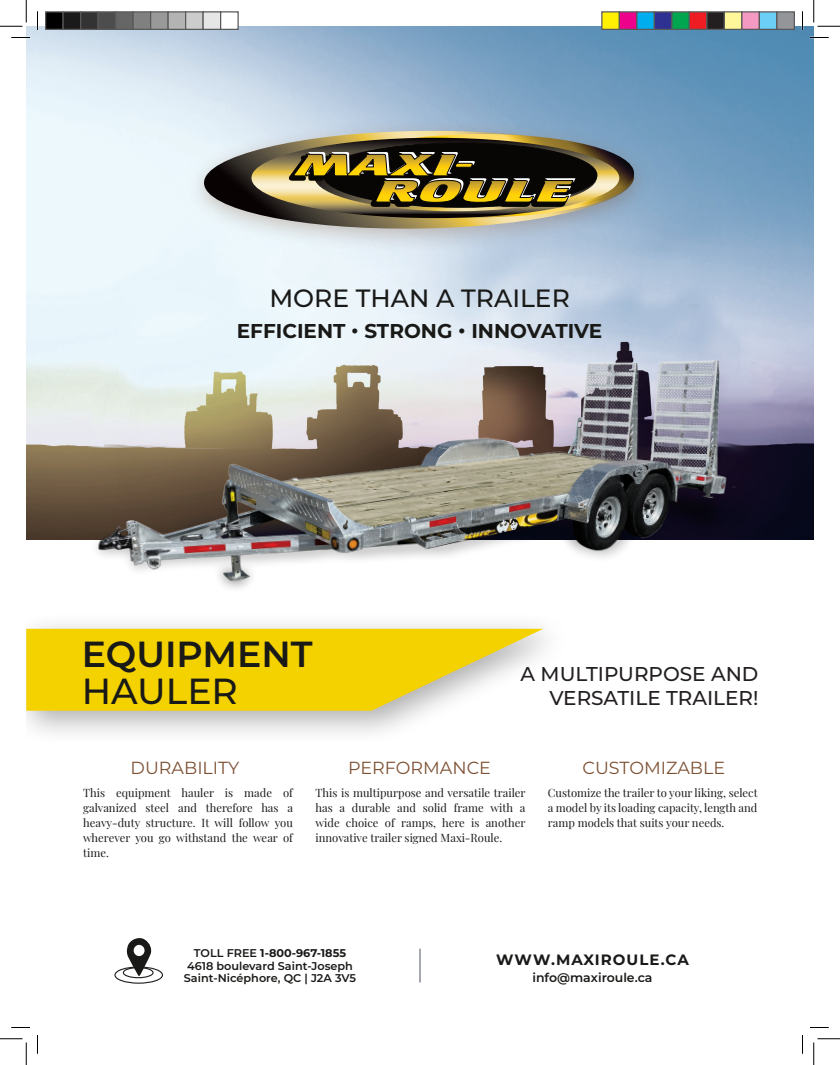
<style>
.page{position:relative;width:840px;height:1065px;background:#fff}
.page>*{position:absolute;margin:0;border:0;box-sizing:border-box;transform-origin:0 0}
.t1{font:600 36.25px/37.5px "Montserrat";color:#191917}
.t2{font:500 25px "Montserrat";color:#191917}
.t3{font:500 20px/24px "Montserrat";color:#231f20;text-align:right}
.t4{font:700 20px "Montserrat";color:#191917}
.t5{font:17.5px "Montserrat";color:#7d5134}
.t6{font:700 15px "Montserrat";letter-spacing:.07em;color:#191917}
.t7{font:600 12.5px "Montserrat";color:#191917}
.Style_de_paragraphe{font:11.25px/15px "Playfair Display";color:#191917;text-align:justify}
.t8{font:600 11.25px "Montserrat";color:#191917}
.t9{font:700 11.25px "Montserrat";color:#191917}
.s1{font-weight:500}
.s2{font-weight:600}
</style>
<div class="page">
<img style="left:26px;top:26px;width:788px;height:514px">
<img style="left:77px;top:345px;width:683px;height:244px">
<hr style="left:420px;top:949px;width:1px;height:33px;background:#4c535b">
<svg style="left:126px;top:938px;width:26px;height:38px"></svg>
<div style="left:123px;top:967px;width:31px;height:11px;border:1px solid #191917;border-radius:50%"></div>
<div style="left:114px;top:966px;width:49px;height:18px;border:1px solid #191917;border-radius:50%"></div>
<svg style="left:26px;top:279px;width:788px;height:66px;background:#d5e3ef"></svg>
<div style="left:186px;top:117px;width:467px;height:136px;background:#7d5134;opacity:.31"></div>
<svg style="left:204px;top:131px;width:430px;height:99px;background:#9ea09a"></svg>
<svg style="left:251px;top:134px;width:383px;height:84px;background:#71663f"></svg>
<div style="left:26px;top:612px;width:546px;height:133px;background:#231f20;opacity:.36"></div>
<svg style="left:26px;top:629px;width:517px;height:82px;background:#f2d527"></svg>
<svg style="left:11px;top:37px;width:19px;height:1px"></svg>
<svg style="left:810px;top:37px;width:19px;height:1px"></svg>
<svg style="left:11px;top:1027px;width:19px;height:1px"></svg>
<svg style="left:810px;top:1027px;width:19px;height:1px"></svg>
<svg style="left:37px;top:11px;width:1px;height:19px"></svg>
<svg style="left:37px;top:1035px;width:1px;height:19px"></svg>
<svg style="left:802px;top:11px;width:1px;height:19px"></svg>
<svg style="left:802px;top:1035px;width:1px;height:19px"></svg>
<svg style="left:0;top:0;width:27px;height:27px"></svg>
<svg style="left:0;top:1039px;width:27px;height:26px"></svg>
<svg style="left:814px;top:0;width:26px;height:27px"></svg>
<svg style="left:814px;top:1039px;width:26px;height:26px"></svg>
<div style="left:46px;top:12px;width:17px;height:17px;background:#000"></div>
<div style="left:45px;top:11px;width:19px;height:19px;border:1px solid #595959"></div>
<div style="left:63px;top:12px;width:18px;height:17px;background:#1a1a1a"></div>
<div style="left:62px;top:11px;width:19px;height:19px;border:1px solid #595959"></div>
<div style="left:81px;top:12px;width:17px;height:17px;background:#333"></div>
<div style="left:80px;top:11px;width:19px;height:19px;border:1px solid #595959"></div>
<div style="left:98px;top:12px;width:18px;height:17px;background:#4d4d4d"></div>
<div style="left:98px;top:11px;width:18px;height:19px;border:1px solid #595959"></div>
<div style="left:116px;top:12px;width:17px;height:17px;background:#666"></div>
<div style="left:115px;top:11px;width:19px;height:19px;border:1px solid #595959"></div>
<div style="left:133px;top:12px;width:18px;height:17px;background:#808080"></div>
<div style="left:132px;top:11px;width:19px;height:19px;border:1px solid #595959"></div>
<div style="left:151px;top:12px;width:17px;height:17px;background:#999"></div>
<div style="left:150px;top:11px;width:19px;height:19px;border:1px solid #595959"></div>
<div style="left:168px;top:12px;width:18px;height:17px;background:#b3b3b3"></div>
<div style="left:168px;top:11px;width:18px;height:19px;border:1px solid #595959"></div>
<div style="left:186px;top:12px;width:17px;height:17px;background:#ccc"></div>
<div style="left:185px;top:11px;width:19px;height:19px;border:1px solid #595959"></div>
<div style="left:203px;top:12px;width:18px;height:17px;background:#e6e6e6"></div>
<div style="left:202px;top:11px;width:19px;height:19px;border:1px solid #595959"></div>
<div style="left:221px;top:12px;width:17px;height:17px;background:#fff"></div>
<div style="left:220px;top:11px;width:19px;height:19px;border:1px solid #595959"></div>
<div style="left:602px;top:12px;width:17px;height:17px;background:#fff101"></div>
<div style="left:601px;top:11px;width:19px;height:19px;border:1px solid #595959"></div>
<div style="left:619px;top:12px;width:18px;height:17px;background:#ed028c"></div>
<div style="left:619px;top:11px;width:19px;height:19px;border:1px solid #595959"></div>
<div style="left:637px;top:12px;width:17px;height:17px;background:#00aeef"></div>
<div style="left:636px;top:11px;width:19px;height:19px;border:1px solid #595959"></div>
<div style="left:654px;top:12px;width:18px;height:17px;background:#2e3092"></div>
<div style="left:654px;top:11px;width:18px;height:19px;border:1px solid #595959"></div>
<div style="left:672px;top:12px;width:17px;height:17px;background:#00a54f"></div>
<div style="left:671px;top:11px;width:19px;height:19px;border:1px solid #595959"></div>
<div style="left:689px;top:12px;width:18px;height:17px;background:#ee1d23"></div>
<div style="left:689px;top:11px;width:19px;height:19px;border:1px solid #595959"></div>
<div style="left:707px;top:12px;width:17px;height:17px;background:#231f20"></div>
<div style="left:706px;top:11px;width:19px;height:19px;border:1px solid #595959"></div>
<div style="left:724px;top:12px;width:18px;height:17px;background:#fff79a"></div>
<div style="left:724px;top:11px;width:18px;height:19px;border:1px solid #595959"></div>
<div style="left:742px;top:12px;width:17px;height:17px;background:#f499c2"></div>
<div style="left:741px;top:11px;width:19px;height:19px;border:1px solid #595959"></div>
<div style="left:759px;top:12px;width:18px;height:17px;background:#6bcff6"></div>
<div style="left:759px;top:11px;width:19px;height:19px;border:1px solid #595959"></div>
<div style="left:777px;top:12px;width:17px;height:17px;background:#939598"></div>
<div style="left:776px;top:11px;width:19px;height:19px;border:1px solid #595959"></div>
<p class="t2" style="left:269px;top:281px;width:302px">MORE THAN A TRAILER</p>
<p class="t4" style="left:237px;top:316px;width:367px">EFFICIENT • STRONG • INNOVATIVE</p>
<p class="t1" style="left:82px;top:633px;width:232px">EQUIPMENT<br><span class="s1">HAULER</span></p>
<p class="t3" style="left:521px;top:662px;width:239px">A MULTIPURPOSE AND<br>VERSATILE TRAILER!</p>
<p class="t5" style="left:131px;top:756px;width:110px">DURABILITY</p>
<p class="t5" style="left:348px;top:756px;width:144px">PERFORMANCE</p>
<p class="t5" style="left:583px;top:756px;width:144px">CUSTOMIZABLE</p>
<p class="Style_de_paragraphe" style="left:83px;top:784px;width:211px">This equipment hauler is made of galvanized steel and therefore has a heavy-duty structure. It will follow you wherever you go withstand the wear of time.</p>
<p class="Style_de_paragraphe" style="left:316px;top:784px;width:211px">This is multipurpose and versatile trailer has a durable and solid frame with a wide choice of ramps, here is another innovative trailer signed Maxi-Roule.</p>
<p class="Style_de_paragraphe" style="left:548px;top:784px;width:211px">Customize the trailer to your liking, select a model by its loading capacity, length and ramp models that suits your needs.</p>
<p class="t9" style="left:194px;top:945px;width:154px"><span class="s2">TOLL FREE</span> 1-800-967-1855</p>
<p class="t8" style="left:187px;top:958px;width:167px">4618 boulevard Saint-Joseph</p>
<p class="t8" style="left:184px;top:970px;width:174px">Saint-Nicéphore, QC | J2A 3V5</p>
<p class="t6" style="left:496px;top:949px;width:194px">WWW.MAXIROULE.CA</p>
<p class="t7" style="left:532px;top:969px;width:122px">info@maxiroule.ca</p>
</div>
